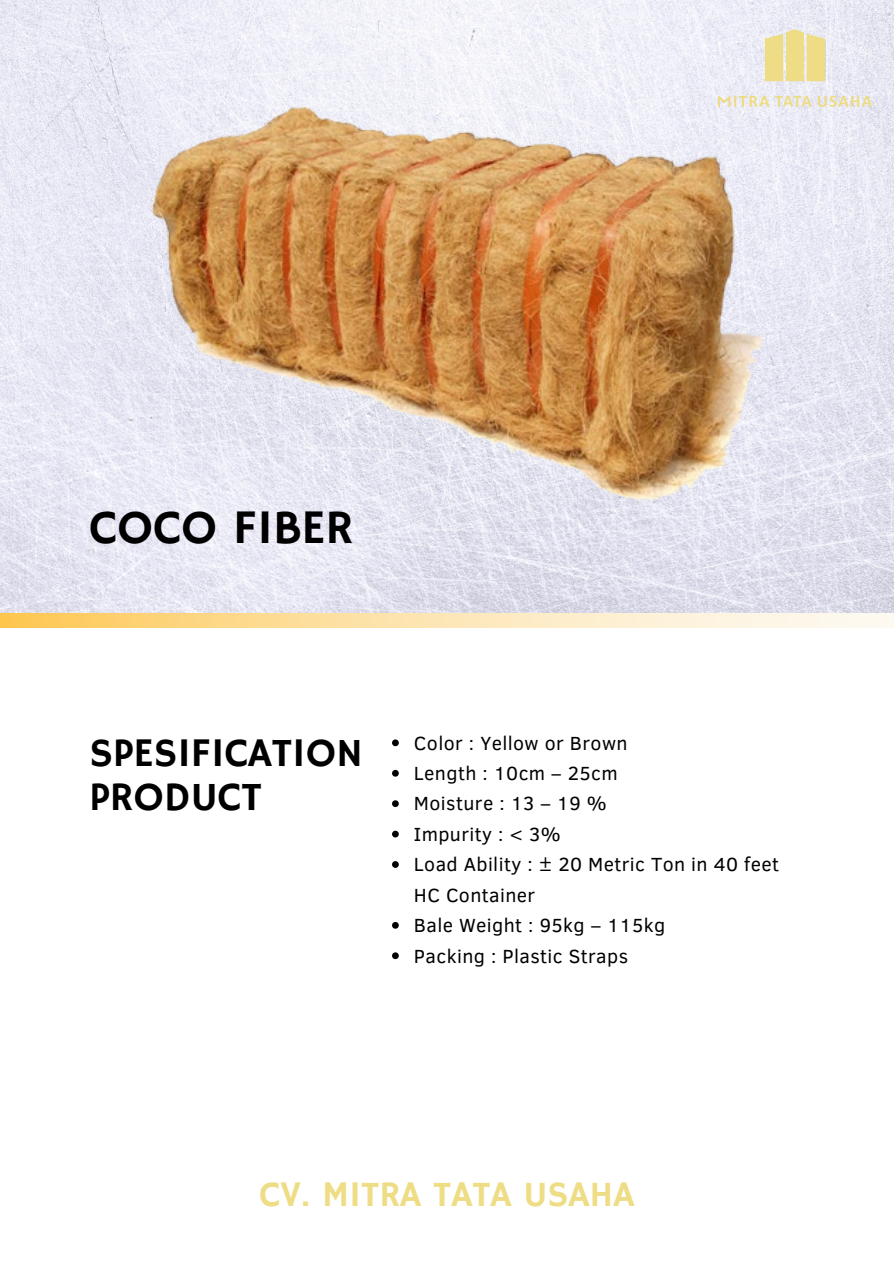
<style>
.page{position:relative;width:894px;height:1264px;background:#fff}
.page>*{position:absolute;margin:0;border:0;box-sizing:border-box;transform-origin:0 0}
.t1{font:48px "Hammersmith One";color:#000}
.t2{font:40.5px "Hammersmith One";color:#000}
.t3{font:36px "Hammersmith One";color:#eedd85}
.t4{font:19.5px/30.5px "Clear Sans";letter-spacing:.02em;color:#000}
</style>
<div class="page">
<svg style="left:0;top:612px;width:893px;height:15px;background:#fbe3b3"></svg>
<img style="left:0;top:0;width:893px;height:612px">
<img style="left:0;top:42px;width:893px;height:491px">
<img style="left:717px;top:30px;width:154px;height:76px">
<svg style="left:392px;top:739px;width:6px;height:7px"></svg>
<svg style="left:392px;top:770px;width:6px;height:6px"></svg>
<svg style="left:392px;top:800px;width:6px;height:7px"></svg>
<svg style="left:392px;top:830px;width:6px;height:7px"></svg>
<svg style="left:392px;top:861px;width:6px;height:6px"></svg>
<svg style="left:392px;top:922px;width:6px;height:6px"></svg>
<svg style="left:392px;top:952px;width:6px;height:7px"></svg>
<p class="t1" style="left:89px;top:500px;width:265px">COCO FIBER</p>
<p class="t2" style="left:89px;top:729px;width:275px">SPESIFICATION</p>
<p class="t2" style="left:89px;top:773px;width:174px">PRODUCT</p>
<p class="t4" style="left:414px;top:726px;width:215px">Color : Yellow or Brown</p>
<p class="t4" style="left:414px;top:757px;width:205px">Length : 10cm – 25cm</p>
<p class="t4" style="left:414px;top:787px;width:194px">Moisture : 13 – 19 %</p>
<p class="t4" style="left:414px;top:817px;width:148px">Impurity : &lt; 3%</p>
<p class="t4" style="left:414px;top:848px;width:366px">Load Ability : ± 20 Metric Ton in 40 feet<br>HC Container</p>
<p class="t4" style="left:414px;top:909px;width:253px">Bale Weight : 95kg – 115kg</p>
<p class="t4" style="left:414px;top:939px;width:216px">Packing : Plastic Straps</p>
<p class="t3" style="left:259px;top:1173px;width:376px">CV. MITRA TATA USAHA</p>
</div>
